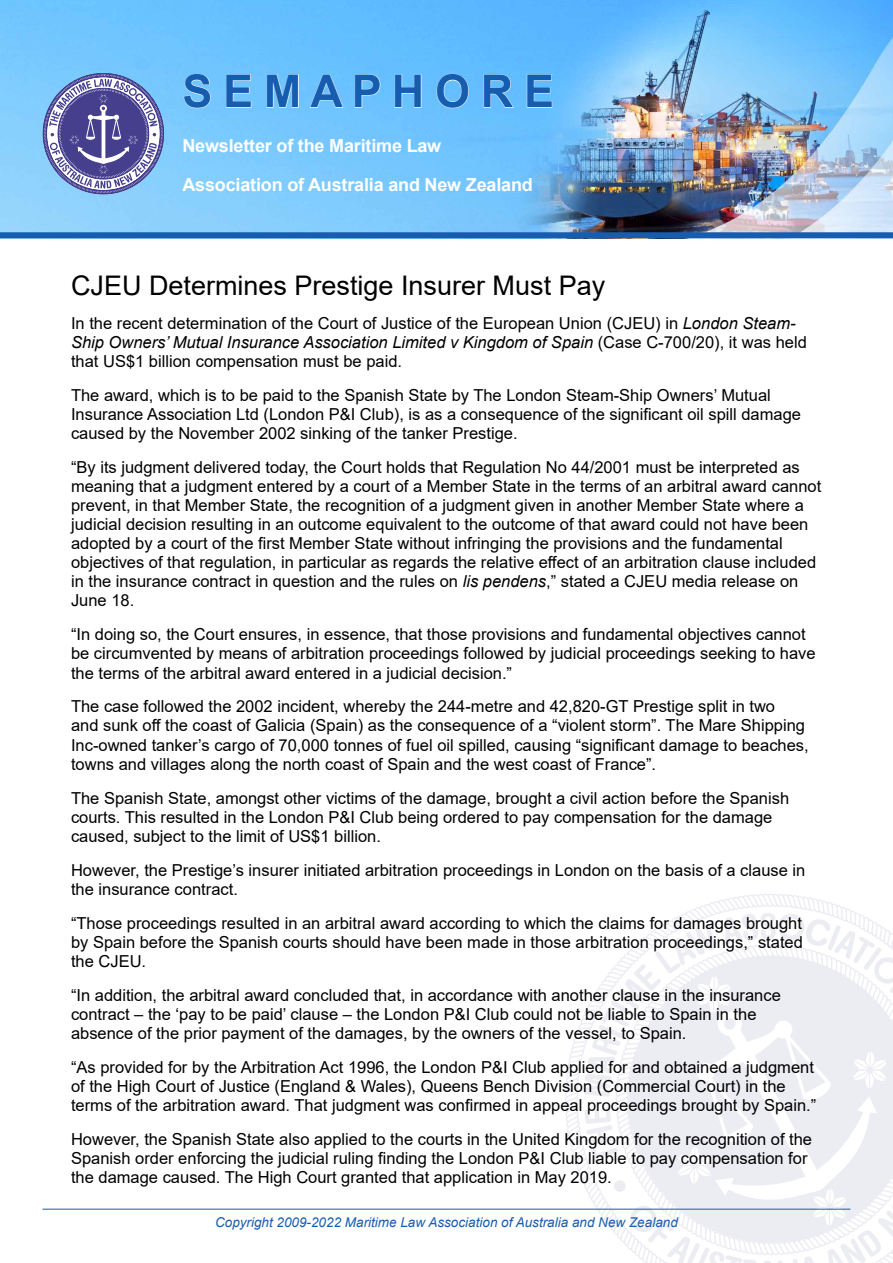
<style>
.page{position:relative;width:893px;height:1263px;background:#fff}
.page>*{position:absolute;margin:0;border:0;box-sizing:border-box;transform-origin:0 0}
.t1{font:700 45px "Arial";color:#175daf}
.t2{font:27px "Arial";color:#000}
.t3{font:700 18px/39px "Arial";letter-spacing:-.01em;color:#fff}
.t4{font:16.5px/19px "Arial";color:#000}
.t5{font:italic 13.5px "Arial";color:#175daf}
.s1{font-style:italic}
</style>
<div class="page">
<svg style="left:564px;top:1015px;width:20px;height:194px"></svg>
<svg style="left:697px;top:894px;width:148px;height:14px"></svg>
<svg style="left:584px;top:912px;width:309px;height:351px"></svg>
<hr style="left:43px;top:1209px;width:807px;height:1px;background:#175daf">
<img style="left:0;top:0;width:893px;height:232px">
<svg style="left:43px;top:73px;width:121px;height:121px"></svg>
<div style="left:0;top:232px;width:893px;height:6px;background:#175daf"></div>
<svg style="left:183px;top:74px;width:28px;height:34px"></svg>
<svg style="left:226px;top:74px;width:26px;height:34px"></svg>
<svg style="left:266px;top:74px;width:33px;height:34px"></svg>
<svg style="left:309px;top:74px;width:35px;height:34px"></svg>
<svg style="left:354px;top:74px;width:27px;height:34px"></svg>
<svg style="left:394px;top:74px;width:28px;height:34px"></svg>
<svg style="left:436px;top:74px;width:33px;height:34px"></svg>
<svg style="left:483px;top:74px;width:31px;height:34px"></svg>
<svg style="left:526px;top:74px;width:26px;height:34px"></svg>
<h1 class="t1" style="left:182px;top:60px;width:373px">S E M A P H O R E</h1>
<p class="t3" style="left:182px;top:126px;width:352px">Newsletter of the Maritime Law<br>Association of Australia and New Zealand</p>
<h2 class="t2" style="left:71px;top:266px;width:536px">CJEU Determines Prestige Insurer Must Pay</h2>
<p class="t4" style="left:71px;top:313px;width:737px">In the recent determination of the Court of Justice of the European Union (CJEU) in <span class="s1">London Steam-<br>Ship Owners’ Mutual Insurance Association Limited v Kingdom of Spain</span> (Case C-700/20), it was held that US$1 billion compensation must be paid.</p>
<p class="t4" style="left:71px;top:386px;width:732px">The award, which is to be paid to the Spanish State by The London Steam-Ship Owners’ Mutual<br>Insurance Association Ltd (London P&amp;I Club), is as a consequence of the significant oil spill damage caused by the November 2002 sinking of the tanker Prestige.</p>
<p class="t4" style="left:71px;top:458px;width:752px">“By its judgment delivered today, the Court holds that Regulation No 44/2001 must be interpreted as meaning that a judgment entered by a court of a Member State in the terms of an arbitral award cannot prevent, in that Member State, the recognition of a judgment given in another Member State where a judicial decision resulting in an outcome equivalent to the outcome of that award could not have been adopted by a court of the first Member State without infringing the provisions and the fundamental objectives of that regulation, in particular as regards the relative effect of an arbitration clause included in the insurance contract in question and the rules on <span class="s1">lis pendens</span>,” stated a CJEU media release on June 18.</p>
<p class="t4" style="left:71px;top:625px;width:746px">“In doing so, the Court ensures, in essence, that those provisions and fundamental objectives cannot be circumvented by means of arbitration proceedings followed by judicial proceedings seeking to have the terms of the arbitral award entered in a judicial decision.”</p>
<p class="t4" style="left:71px;top:697px;width:739px">The case followed the 2002 incident, whereby the 244-metre and 42,820-GT Prestige split in two<br>and sunk off the coast of Galicia (Spain) as the consequence of a “violent storm”. The Mare Shipping Inc-owned tanker’s cargo of 70,000 tonnes of fuel oil spilled, causing “significant damage to beaches, towns and villages along the north coast of Spain and the west coast of France”.</p>
<p class="t4" style="left:71px;top:788px;width:720px">The Spanish State, amongst other victims of the damage, brought a civil action before the Spanish courts. This resulted in the London P&amp;I Club being ordered to pay compensation for the damage caused, subject to the limit of US$1 billion.</p>
<p class="t4" style="left:71px;top:860px;width:736px">However, the Prestige’s insurer initiated arbitration proceedings in London on the basis of a clause in the insurance contract.</p>
<p class="t4" style="left:71px;top:913px;width:733px;text-align:justify">“Those proceedings resulted in an arbitral award according to which the claims for damages brought by Spain before the Spanish courts should have been made in those arbitration proceedings,” stated the CJEU.</p>
<p class="t4" style="left:71px;top:985px;width:711px">“In addition, the arbitral award concluded that, in accordance with another clause in the insurance contract – the ‘pay to be paid’ clause – the London P&amp;I Club could not be liable to Spain in the absence of the prior payment of the damages, by the owners of the vessel, to Spain.</p>
<p class="t4" style="left:71px;top:1057px;width:747px">“As provided for by the Arbitration Act 1996, the London P&amp;I Club applied for and obtained a judgment of the High Court of Justice (England &amp; Wales), Queens Bench Division (Commercial Court) in the terms of the arbitration award. That judgment was confirmed in appeal proceedings brought by Spain.”</p>
<p class="t4" style="left:71px;top:1129px;width:743px">However, the Spanish State also applied to the courts in the United Kingdom for the recognition of the<br>Spanish order enforcing the judicial ruling finding the London P&amp;I Club liable to pay compensation for the damage caused. The High Court granted that application in May 2019.</p>
<p class="t5" style="left:215px;top:1213px;width:464px">Copyright 2009-2022 Maritime Law Association of Australia and New Zealand</p>
</div>
